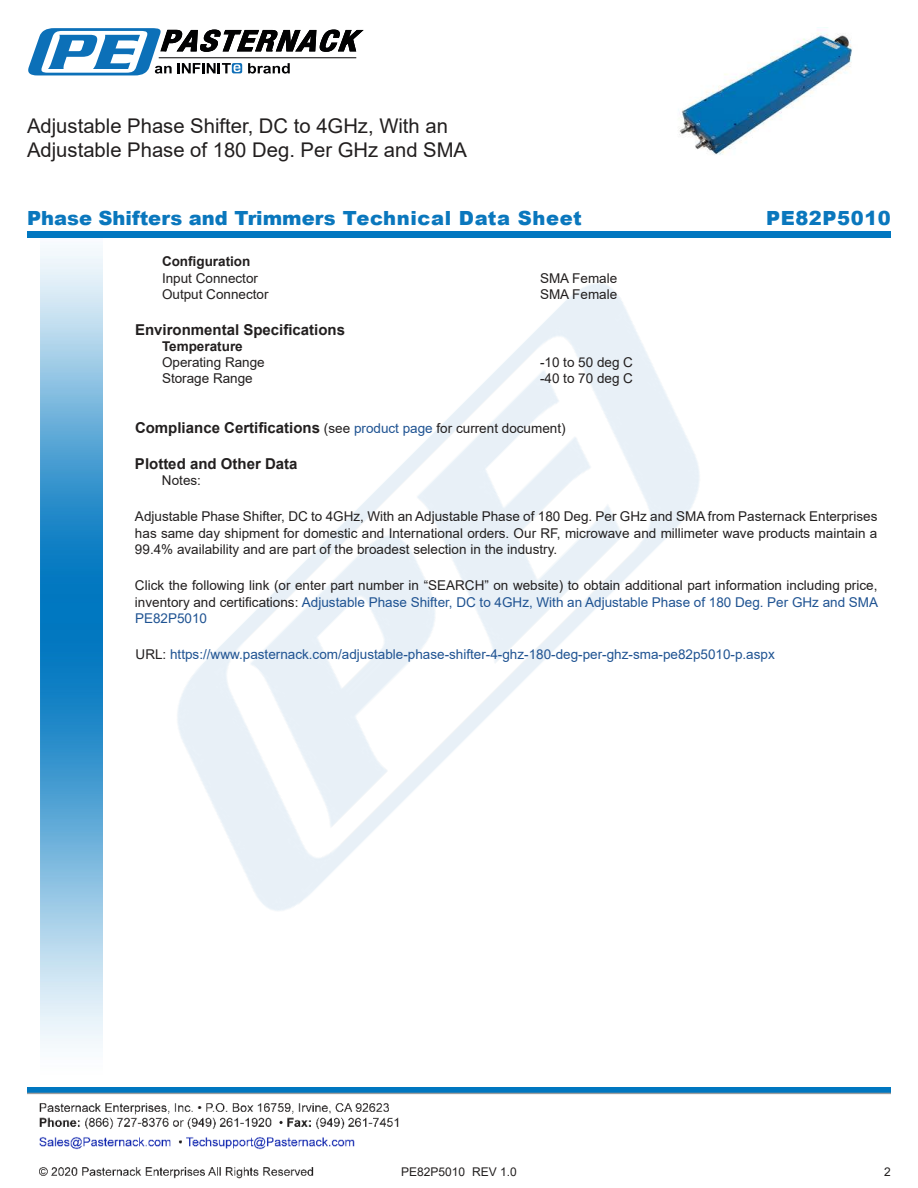
<style>
.page{position:relative;width:918px;height:1188px;background:#fff}
.page>*{position:absolute;margin:0;border:0;box-sizing:border-box;transform-origin:0 0}
.t1{font:20.25px/24.3px "Arial";color:#221f1f}
.t2{font:900 19.5px "Arial";color:#0a77bd}
.t3{font:900 19.5px "Arial";letter-spacing:.025em;color:#0a77bd}
.t4{font:700 15px "Arial";color:#221f1f}
.t5{font:13.5px/16.2px "Arial";color:#221f1f;text-align:justify}
.t6{font:13.5px "Arial";color:#1f5392}
.t7{font:700 13.5px "Arial";color:#221f1f}
.t8{font:12px "Arial";color:#221f1f}
.s1{font-weight:400;font-size:13.5px}
.s2{font-weight:400;font-size:13.5px;color:#1f5392}
.s3{color:#1f5392}
.s4{color:#221f1f}
</style>
<div class="page">
<img style="left:39px;top:1103px;width:360px;height:76px">
<img style="left:102px;top:248px;width:598px;height:722px">
<img style="left:27px;top:1088px;width:864px;height:7px">
<img style="left:40px;top:237px;width:62px;height:811px">
<div style="left:27px;top:231px;width:864px;height:6px;background:#0177c0"></div>
<svg style="left:28px;top:28px;width:336px;height:47px"></svg>
<img style="left:678px;top:27px;width:174px;height:128px">
<h1 class="t1" style="left:27px;top:116px;width:442px">Adjustable Phase Shifter, DC to 4GHz, With an<br>Adjustable Phase of 180 Deg. Per GHz and SMA</h1>
<h2 class="t2" style="left:27px;top:207px;width:556px">Phase Shifters and Trimmers Technical Data Sheet</h2>
<h2 class="t3" style="left:766px;top:207px;width:126px">PE82P5010</h2>
<p class="t7" style="left:162px;top:252px;width:90px">Con昀椀guration</p>
<p class="t5" style="left:162px;top:271px;width:98px">Input Connector</p>
<p class="t5" style="left:540px;top:271px;width:79px">SMA Female</p>
<p class="t5" style="left:162px;top:287px;width:108px">Output Connector</p>
<p class="t5" style="left:540px;top:287px;width:79px">SMA Female</p>
<p class="t4" style="left:135px;top:319px;width:212px">Environmental Speci昀椀cations</p>
<p class="t7" style="left:162px;top:341px;width:82px">Temperature</p>
<p class="t5" style="left:162px;top:354px;width:104px">Operating Range</p>
<p class="t5" style="left:540px;top:354px;width:95px">-10 to 50 deg C</p>
<p class="t5" style="left:162px;top:370px;width:92px">Storage Range</p>
<p class="t5" style="left:540px;top:370px;width:95px">-40 to 70 deg C</p>
<p class="t4" style="left:135px;top:417px;width:432px">Compliance Certi昀椀cations <span class="s1">(see</span> <span class="s2">product page</span> <span class="s1">for current document)</span></p>
<p class="t4" style="left:135px;top:458px;width:164px">Plotted and Other Data</p>
<p class="t5" style="left:162px;top:473px;width:41px">Notes:</p>
<p class="t5" style="left:135px;top:510px;width:744px">Adjustable Phase Shifter, DC to 4GHz, With an Adjustable Phase of 180 Deg. Per GHz and SMA from Pasternack Enterprises has same day shipment for domestic and International orders. Our RF, microwave and millimeter wave products maintain a 99.4% availability and are part of the broadest selection in the industry.</p>
<p class="t5" style="left:135px;top:579px;width:745px">Click the following link (or enter part number in “SEARCH” on website) to obtain additional part information including price, inventory and certi昀椀cations: <span class="s3">Adjustable Phase Shifter, DC to 4GHz, With an Adjustable Phase of 180 Deg. Per GHz and SMA PE82P5010</span></p>
<p class="t6" style="left:136px;top:645px;width:641px"><span class="s4">URL:</span> https://www.pasternack.com/adjustable-phase-shifter-4-ghz-180-deg-per-ghz-sma-pe82p5010-p.aspx</p>
<p class="t8" style="left:401px;top:1167px;width:117px">PE82P5010 REV 1.0</p>
<p class="t8" style="left:884px;top:1167px;width:8px">2</p>
</div>
